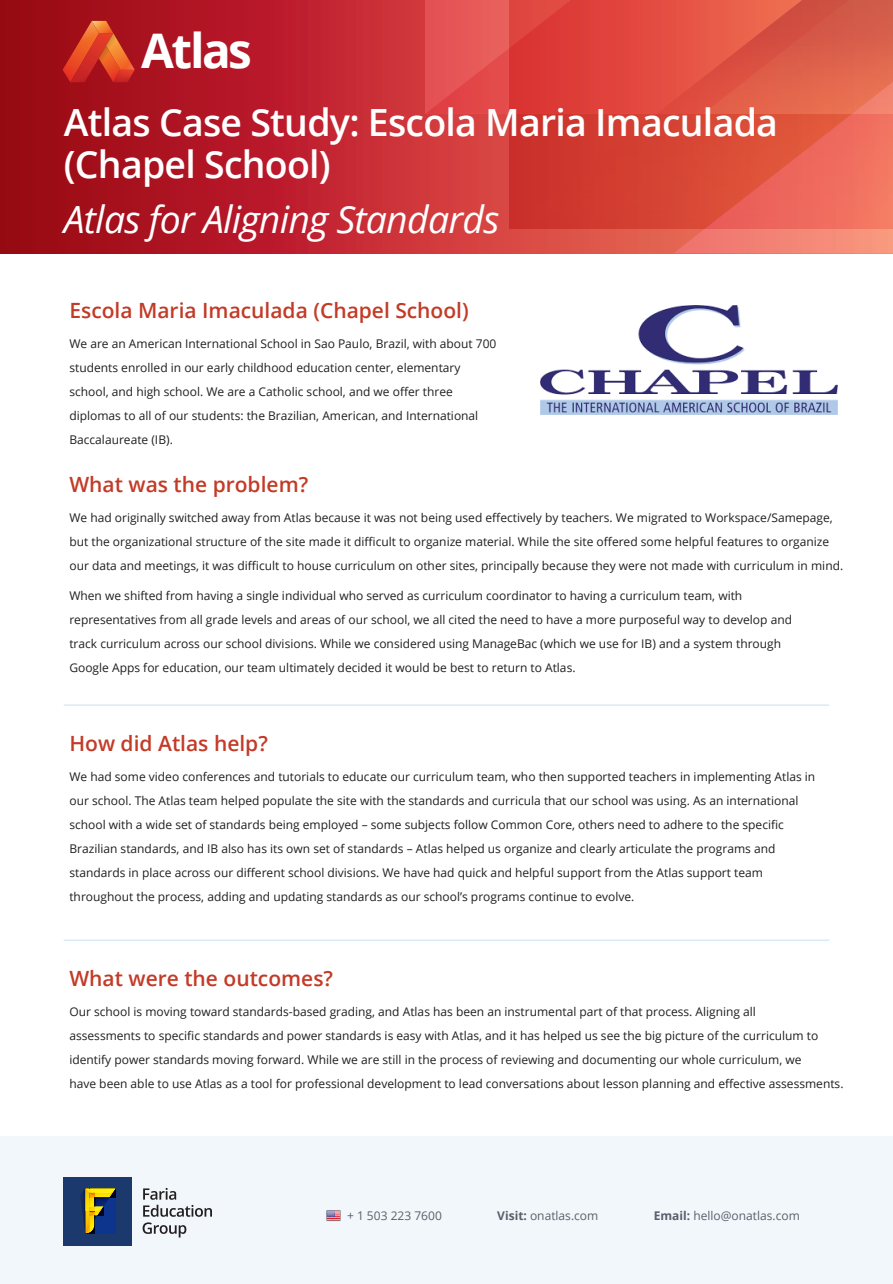
<style>
.page{position:relative;width:893px;height:1284px;background:#fff}
.page>*{position:absolute;margin:0;border:0;box-sizing:border-box;transform-origin:0 0}
.t1{font:700 47.7px "Open Sans";letter-spacing:-.055em;color:#fff}
.t2{font:600 37.5px/42px "Open Sans";letter-spacing:-.02em;color:#fff}
.t3{font:italic 37.5px "Open Sans";letter-spacing:-.02em;color:#fff}
.t4{font:600 21px "Open Sans";color:#c33b27}
.t5{font:12px/24px "Open Sans";color:#211e1e}
.t6{font:12px "Open Sans";color:#5a606d}
.t7{font:12px "Open Sans";color:#57606b}
.s1{font-weight:700;color:#57606b}
</style>
<div class="page">
<svg style="left:0;top:0;width:674px;height:253px;background:#b8202a"></svg>
<svg style="left:425px;top:0;width:85px;height:114px;background:#e45252"></svg>
<svg style="left:510px;top:0;width:383px;height:229px;background:#d73d35"></svg>
<svg style="left:674px;top:2px;width:219px;height:251px;background:#e4614e"></svg>
<div style="left:0;top:1137px;width:893px;height:147px;background:#f2f7fb"></div>
<div style="left:64px;top:1177px;width:68px;height:68px;background:#1b396c"></div>
<svg style="left:80px;top:1188px;width:36px;height:46px;background:#636747"></svg>
<svg style="left:143px;top:1188px;width:69px;height:49px"></svg>
<img style="left:326px;top:1210px;width:14px;height:12px">
<svg style="left:63px;top:21px;width:72px;height:61px;background:#c93723"></svg>
<img style="left:541px;top:305px;width:297px;height:110px">
<hr style="left:64px;top:704px;width:765px;height:2px;background:#d9e9f6">
<hr style="left:64px;top:939px;width:765px;height:2px;background:#d9e9f6">
<h1 class="t1" style="left:141px;top:17px;width:112px">Atlas</h1>
<h2 class="t2" style="left:64px;top:101px;width:716px">Atlas Case Study: Escola Maria Imaculada (Chapel School)</h2>
<h2 class="t3" style="left:64px;top:194px;width:437px">Atlas for Aligning Standards</h2>
<h3 class="t4" style="left:69px;top:296px;width:401px">Escola Maria Imaculada (Chapel School)</h3>
<p class="t5" style="left:69px;top:331px;width:429px">We are an American International School in Sao Paulo, Brazil, with about 700 students enrolled in our early childhood education center, elementary school, and high school. We are a Catholic school, and we offer three diplomas to all of our students: the Brazilian, American, and International Baccalaureate (IB).</p>
<h3 class="t4" style="left:69px;top:470px;width:240px">What was the problem?</h3>
<p class="t5" style="left:69px;top:506px;width:775px">We had originally switched away from Atlas because it was not being used effectively by teachers. We migrated to Workspace/Samepage, but the organizational structure of the site made it difficult to organize material. While the site offered some helpful features to organize our data and meetings, it was difficult to house curriculum on other sites, principally because they were not made with curriculum in mind.</p>
<p class="t5" style="left:69px;top:584px;width:724px">When we shifted from having a single individual who served as curriculum coordinator to having a curriculum team, with representatives from all grade levels and areas of our school, we all cited the need to have a more purposeful way to develop and track curriculum across our school divisions. While we considered using ManageBac (which we use for IB) and a system through Google Apps for education, our team ultimately decided it would be best to return to Atlas.</p>
<h3 class="t4" style="left:69px;top:729px;width:200px">How did Atlas help?</h3>
<p class="t5" style="left:69px;top:764px;width:747px">We had some video conferences and tutorials to educate our curriculum team, who then supported teachers in implementing Atlas in our school. The Atlas team helped populate the site with the standards and curricula that our school was using. As an international school with a wide set of standards being employed – some subjects follow Common Core, others need to adhere to the specific Brazilian standards, and IB also has its own set of standards – Atlas helped us organize and clearly articulate the programs and standards in place across our different school divisions. We have had quick and helpful support from the Atlas support team throughout the process, adding and updating standards as our school’s programs continue to evolve.</p>
<h3 class="t4" style="left:69px;top:964px;width:265px">What were the outcomes?</h3>
<p class="t5" style="left:69px;top:999px;width:776px">Our school is moving toward standards-based grading, and Atlas has been an instrumental part of that process. Aligning all<br>assessments to specific standards and power standards is easy with Atlas, and it has helped us see the big picture of the curriculum to identify power standards moving forward. While we are still in the process of reviewing and documenting our whole curriculum, we<br>have been able to use Atlas as a tool for professional development to lead conversations about lesson planning and effective assessments.</p>
<p class="t7" style="left:347px;top:1208px;width:96px">+ 1 503 223 7600</p>
<p class="t6" style="left:497px;top:1208px;width:103px"><span class="s1">Visit:</span> onatlas.com</p>
<p class="t6" style="left:654px;top:1208px;width:148px"><span class="s1">Email:</span> hello@onatlas.com</p>
</div>
